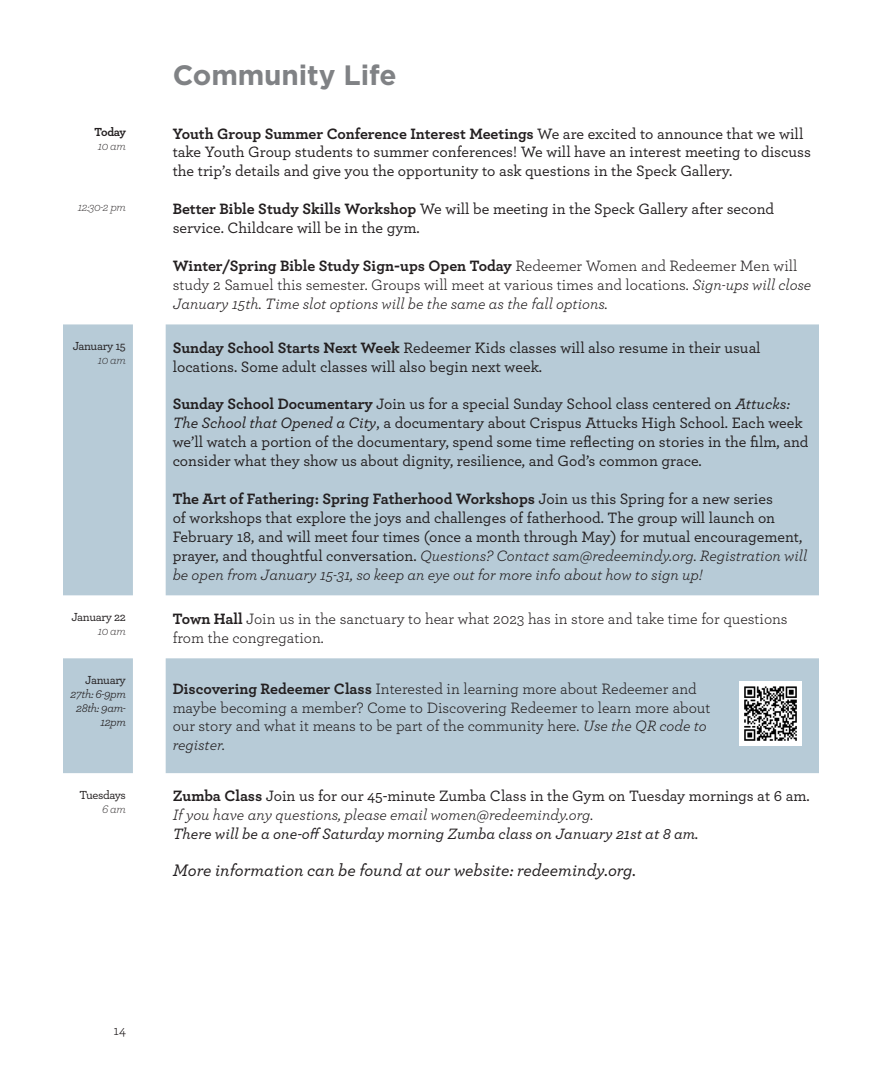
<style>
.page{position:relative;width:882px;height:1071px;background:#fff}
.page>*{position:absolute;margin:0;border:0;box-sizing:border-box;transform-origin:0 0}
._1_HEAD{font:700 28px "Gotham";letter-spacing:-.005em;color:#808285}
._3_LEADER{font:italic 500 17.5px "Archer";color:#231f20}
.CommLife_Info{font:500 15.75px/18.9px "Archer";color:#231f20}
.t1{font:15.75px/18.9px "Archer";color:#231f20}
.CommLife_Info-2{font:italic 500 15.75px "Archer";color:#231f20}
.t2{font:14px "Archer";color:#231f20}
.CommLife_Time{font:500 12.25px "Archer";letter-spacing:-.03em;color:#231f20}
.CommLife_Time-2{font:italic 300 12.25px "Archer";letter-spacing:-.03em;color:#231f20}
.CommLife_Time-3{font:italic 12.25px/14px "Archer";letter-spacing:-.03em;color:#231f20;text-align:right}
.CommLife_Time-4{font:700 12.25px "Archer";letter-spacing:-.04em;color:#231f20}
.s1{font-weight:700}
.s2{font-style:italic}
.s3{font-weight:400;font-style:italic}
</style>
<div class="page">
<svg style="left:63px;top:324px;width:756px;height:449px;fill:#b7cbd7"></svg>
<img style="left:739px;top:681px;width:63px;height:64px">
<p class="CommLife_Time-4" style="left:95px;top:122px;width:33px">Today</p>
<p class="CommLife_Time-2" style="left:98px;top:137px;width:29px">10 am</p>
<p class="CommLife_Time-2" style="left:78px;top:199px;width:50px">12:30-2 pm</p>
<p class="CommLife_Time" style="left:73px;top:337px;width:55px">January 15</p>
<p class="CommLife_Time-2" style="left:98px;top:352px;width:29px">10 am</p>
<p class="CommLife_Time" style="left:72px;top:608px;width:56px">January 22</p>
<p class="CommLife_Time-2" style="left:98px;top:623px;width:29px">10 am</p>
<p class="CommLife_Time" style="left:85px;top:671px;width:42px">January</p>
<p class="CommLife_Time-3" style="left:71px;top:686px;width:57px">27th: 6-9pm</p>
<p class="CommLife_Time-3" style="left:76px;top:700px;width:51px">28th: 9am-<br>12pm</p>
<p class="CommLife_Time" style="left:80px;top:786px;width:48px">Tuesdays</p>
<p class="CommLife_Time-2" style="left:102px;top:800px;width:25px">6 am</p>
<p class="_1_HEAD" style="left:173px;top:57px;width:225px">Community Life</p>
<p class="CommLife_Info" style="left:173px;top:123px;width:640px"><span class="s1">Youth Group Summer Conference Interest Meetings</span> We are excited to announce that we will take Youth Group students to summer conferences! We will have an interest meeting to discuss the trip’s details and give you the opportunity to ask questions in the Speck Gallery.</p>
<p class="CommLife_Info" style="left:173px;top:199px;width:603px"><span class="s1">Better Bible Study Skills Workshop</span> We will be meeting in the Speck Gallery after second service. Childcare will be in the gym.</p>
<p class="t1" style="left:173px;top:255px;width:640px"><span class="s1">Winter/Spring Bible Study Sign-ups Open Today</span> Redeemer Women and Redeemer Men will study 2 Samuel this semester. Groups will meet at various times and locations. <span class="s2">Sign-ups will close<br>January 15th. Time slot options will be the same as the fall options.</span></p>
<p class="CommLife_Info" style="left:173px;top:337px;width:589px"><span class="s1">Sunday School Starts Next Week</span> Redeemer Kids classes will also resume in their usual locations. Some adult classes will also begin next week.</p>
<p class="CommLife_Info" style="left:173px;top:394px;width:637px"><span class="s1">Sunday School Documentary</span> Join us for a special Sunday School class centered on <span class="s2">Attucks:<br>The School that Opened a City</span>, a documentary about Crispus Attucks High School. Each week we’ll watch a portion of the documentary, spend some time reflecting on stories in the film, and consider what they show us about dignity, resilience, and God’s common grace.</p>
<p class="CommLife_Info" style="left:173px;top:488px;width:636px"><span class="s1">The Art of Fathering: Spring Fatherhood Workshops</span> Join us this Spring for a new series<br>of workshops that explore the joys and challenges of fatherhood. The group will launch on February 18, and will meet four times (once a month through May) for mutual encouragement, prayer, and thoughtful conversation. <span class="s3">Questions? Contact sam@redeemindy.org. Registration will be open from January 15-31, so keep an eye out for more info about how to sign up!</span></p>
<p class="t1" style="left:173px;top:608px;width:617px"><span class="s1">Town Hall</span> Join us in the sanctuary to hear what 2023 has in store and take time for questions from the congregation.</p>
<p class="t1" style="left:173px;top:678px;width:539px"><span class="s1">Discovering Redeemer Class</span> Interested in learning more about Redeemer and maybe becoming a member? Come to Discovering Redeemer to learn more about our story and what it means to be part of the community here. <span class="s2">Use the QR code to register.</span></p>
<p class="CommLife_Info" style="left:173px;top:786px;width:639px"><span class="s1">Zumba Class</span> Join us for our 45-minute Zumba Class in the Gym on Tuesday mornings at 6 am.<br><span class="s3">If you have any questions, please email women@redeemindy.org.</span></p>
<p class="CommLife_Info-2" style="left:173px;top:822px;width:527px">There will be a one-off Saturday morning Zumba class on January 21st at 8 am.</p>
<p class="_3_LEADER" style="left:173px;top:857px;width:465px">More information can be found at our website: redeemindy.org.</p>
<p class="t2" style="left:114px;top:1021px;width:14px">14</p>
</div>
